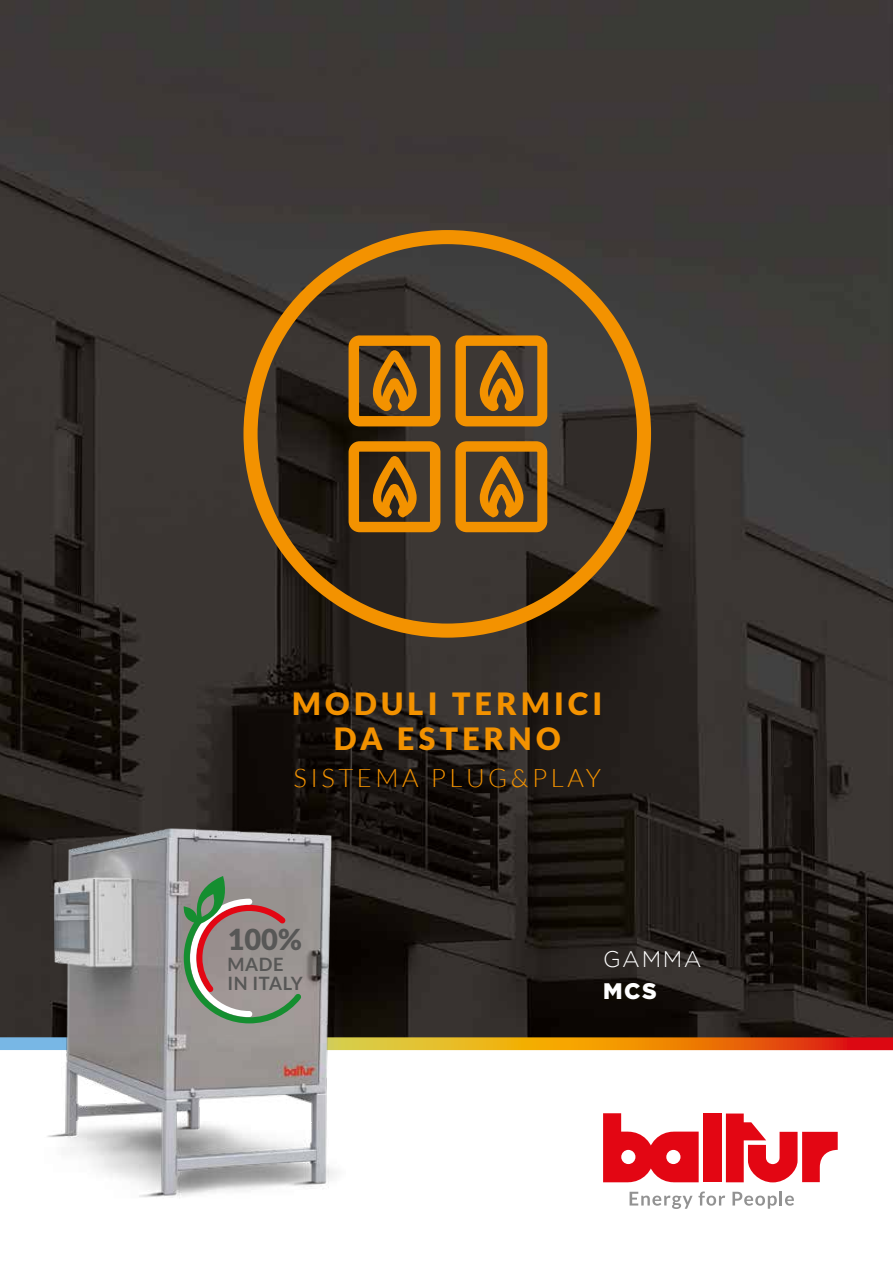
<style>
.page{position:relative;width:893px;height:1263px;background:#fff}
.page>*{position:absolute;margin:0;border:0;box-sizing:border-box;transform-origin:0 0}
.t1{font:900 30.6px/34.7px "Lato";letter-spacing:.14em;color:#f39200;text-align:center}
.t2{font:900 29.1px "Lato";color:#575756}
.t3{font:300 25.5px "Lato";letter-spacing:.14em;color:#f39200}
.t4{font:300 22.5px "Gotham";letter-spacing:.07em;color:#fff}
.t5{font:900 22.5px "Gotham";color:#fff}
.t6{font:700 18.3px/18.3px "Lato";letter-spacing:.035em;color:#575756}
</style>
<div class="page">
<img style="left:0;top:0;width:893px;height:1037px">
<svg style="left:0;top:1037px;width:893px;height:13px;background:#df7f17"></svg>
<svg style="left:630px;top:1191px;width:95px;height:18px"></svg>
<svg style="left:732px;top:1191px;width:62px;height:18px"></svg>
<svg style="left:603px;top:1113px;width:96px;height:69px"></svg>
<div style="left:703px;top:1113px;width:18px;height:69px;background:#e30613"></div>
<svg style="left:726px;top:1113px;width:112px;height:69px"></svg>
<svg style="left:243px;top:230px;width:408px;height:408px;background:#5c4423"></svg>
<img style="left:19px;top:784px;width:353px;height:414px">
<svg style="left:184px;top:876px;width:119px;height:147px;background:#959186"></svg>
<p class="t1" style="left:292px;top:686px;width:312px">MODULI TERMICI<br>DA ESTERNO</p>
<p class="t3" style="left:293px;top:764px;width:309px">SISTEMA PLUG&amp;PLAY</p>
<p class="t2" style="left:228px;top:922px;width:76px">100%</p>
<p class="t6" style="left:228px;top:955px;width:77px">MADE<br>IN ITALY</p>
<p class="t4" style="left:603px;top:947px;width:100px">GAMMA</p>
<p class="t5" style="left:603px;top:978px;width:55px">MCS</p>
</div>
